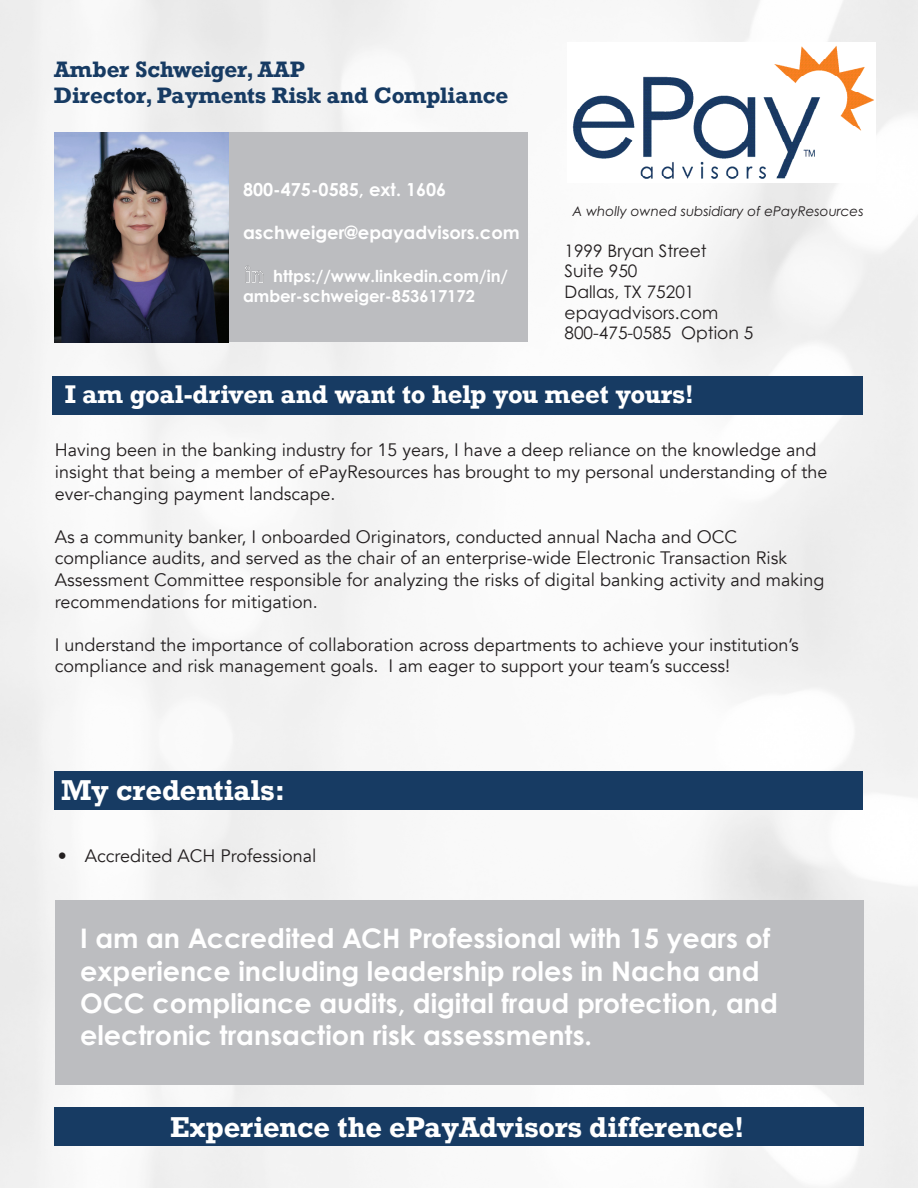
<style>
.page{position:relative;width:918px;height:1188px;background:#fff}
.page>*{position:absolute;margin:0;border:0;box-sizing:border-box;transform-origin:0 0}
.t1{font:700 27px/32.4px "Century Gothic Pro";color:#fff}
.t2{font:700 27px "Rockwell";color:#fff}
.t3{font:700 24px "Rockwell";letter-spacing:-.01em;color:#fff}
.t4{font:700 21px "Rockwell";color:#173b63}
.t5{font:18px/21.6px "Avenir";color:#231f20}
.t6{font:700 18px "Century Gothic Pro";color:#fff}
.t7{font:17.25px "Century Gothic Pro";color:#231f20}
.t8{font:700 16.5px/19.8px "Century Gothic Pro";color:#fff}
.t9{font:italic 13.5px "Century Gothic Pro";color:#231f20}
</style>
<div class="page">
<img style="left:0;top:0;width:918px;height:1188px">
<div style="left:54px;top:132px;width:473px;height:210px;background:#bcbdc0"></div>
<img style="left:568px;top:43px;width:307px;height:139px">
<div style="left:54px;top:771px;width:808px;height:39px;background:#173b63"></div>
<div style="left:52px;top:376px;width:810px;height:39px;background:#173b63"></div>
<img style="left:54px;top:132px;width:175px;height:210px">
<div style="left:54px;top:1107px;width:810px;height:39px;background:#173b63"></div>
<div style="left:55px;top:901px;width:808px;height:184px;background:#bcbdc0"></div>
<img style="left:225px;top:247px;width:39px;height:59px">
<p class="t4" style="left:54px;top:56px;width:252px">Amber Schweiger, AAP</p>
<p class="t4" style="left:54px;top:81px;width:456px">Director, Payments Risk and Compliance</p>
<p class="t6" style="left:243px;top:178px;width:205px">800-475-0585, ext. 1606</p>
<p class="t6" style="left:243px;top:221px;width:278px">aschweiger@epayadvisors.com</p>
<p class="t8" style="left:243px;top:266px;width:267px;text-indent:30px">https://www.linkedin.com/in/ amber-schweiger-853617172</p>
<p class="t9" style="left:572px;top:203px;width:293px">A wholly owned subsidiary of ePayResources</p>
<p class="t7" style="left:565px;top:240px;width:144px">1999 Bryan Street</p>
<p class="t7" style="left:565px;top:261px;width:75px">Suite 950</p>
<p class="t7" style="left:565px;top:281px;width:131px">Dallas, TX 75201</p>
<p class="t7" style="left:565px;top:302px;width:155px">epayadvisors.com</p>
<p class="t7" style="left:565px;top:323px;width:190px">800-475-0585 Option 5</p>
<p class="t3" style="left:65px;top:379px;width:630px">I am goal-driven and want to help you meet yours!</p>
<p class="t5" style="left:55px;top:440px;width:774px">Having been in the banking industry for 15 years, I have a deep reliance on the knowledge and insight that being a member of ePayResources has brought to my personal understanding of the ever-changing payment landscape.</p>
<p class="t5" style="left:55px;top:526px;width:771px">As a community banker, I onboarded Originators, conducted annual Nacha and OCC compliance audits, and served as the chair of an enterprise-wide Electronic Transaction Risk Assessment Committee responsible for analyzing the risks of digital banking activity and making recommendations for mitigation.</p>
<p class="t5" style="left:55px;top:634px;width:745px">I understand the importance of collaboration across departments to achieve your institution’s compliance and risk management goals. I am eager to support your team’s success!</p>
<p class="t2" style="left:61px;top:772px;width:225px">My credentials:</p>
<p class="t5" style="left:58px;top:845px;width:260px">• Accredited ACH Professional</p>
<p class="t1" style="left:80px;top:922px;width:699px">I am an Accredited ACH Professional with 15 years of experience including leadership roles in Nacha and OCC compliance audits, digital fraud protection, and electronic transaction risk assessments.</p>
<p class="t2" style="left:170px;top:1110px;width:576px">Experience the ePayAdvisors difference!</p>
</div>
